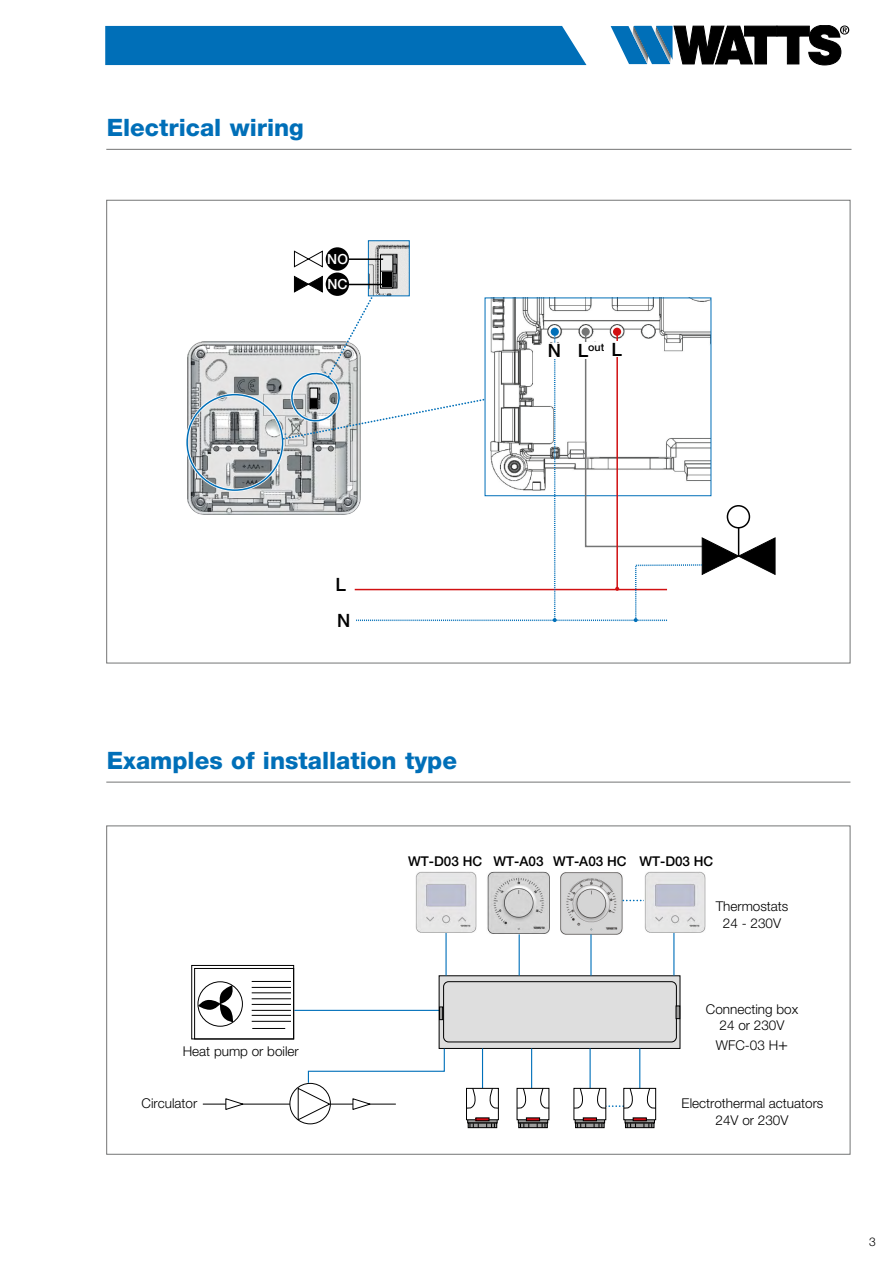
<style>
.page{position:relative;width:893px;height:1263px;background:#fff}
.page>*{position:absolute;margin:0;border:0;box-sizing:border-box;transform-origin:0 0}
.t1{font:800 24px "Helvetica Neue LT Std";color:#006fb8}
.t2{font:500 18.3px "Helvetica Neue LT Std";color:#000}
.t3{font:500 13.95px "Helvetica Neue LT Std";color:#fff}
.t4{font:300 13.5px/17.1px "Helvetica Neue LT Std";color:#000;text-align:center}
.t5{font:500 13.5px "Helvetica Neue LT Std";color:#000}
.t6{font:300 12px "Helvetica Neue LT Std";color:#000}
.t7{font:500 10.65px "Helvetica Neue LT Std";color:#000}
.s1{font-size:18.3px}
.s2{font-size:16.5px}
</style>
<div class="page">
<hr style="left:106px;top:149px;width:745px;height:1px;background:#747575">
<hr style="left:106px;top:782px;width:744px;height:1px;background:#747575">
<img style="left:187px;top:342px;width:95px;height:173px">
<img style="left:370px;top:242px;width:38px;height:8px">
<div style="left:368px;top:240px;width:42px;height:56px;border:1px solid #006fb8"></div>
<div style="left:186px;top:394px;width:97px;height:97px;border:2px solid #006fb8;border-radius:50%"></div>
<svg style="left:326px;top:247px;width:23px;height:24px"></svg>
<svg style="left:282px;top:250px;width:493px;height:372px"></svg>
<hr style="left:294px;top:1010px;width:147px;height:1px;background:#0070ba">
<img style="left:487px;top:871px;width:63px;height:63px">
<img style="left:560px;top:872px;width:63px;height:62px">
<div style="left:439px;top:976px;width:241px;height:72px;background:#dedede"></div>
<div style="left:439px;top:975px;width:241px;height:74px;border:1px solid #000"></div>
<div style="left:439px;top:1007px;width:4px;height:13px;border:1px solid #000"></div>
<div style="left:443px;top:981px;width:234px;height:61px;border:1px solid #000;border-radius:5px"></div>
<div style="left:676px;top:1006px;width:4px;height:13px;border:1px solid #000"></div>
<div style="left:194px;top:968px;width:100px;height:71px;border:1px solid #000"></div>
<div style="left:191px;top:965px;width:103px;height:74px;border:1px solid #000"></div>
<hr style="left:252px;top:981px;width:39px;height:1px;background:#000">
<hr style="left:252px;top:992px;width:39px;height:1px;background:#000">
<hr style="left:252px;top:1004px;width:39px;height:1px;background:#000">
<hr style="left:252px;top:1015px;width:39px;height:1px;background:#000">
<hr style="left:252px;top:1028px;width:33px;height:1px;background:#000">
<hr style="left:252px;top:987px;width:39px;height:1px;background:#000">
<hr style="left:252px;top:998px;width:39px;height:1px;background:#000">
<hr style="left:252px;top:1010px;width:39px;height:1px;background:#000">
<hr style="left:252px;top:1021px;width:39px;height:1px;background:#000">
<hr style="left:590px;top:934px;width:2px;height:41px;background:#0070ba">
<hr style="left:673px;top:932px;width:1px;height:43px;background:#0070ba">
<hr style="left:519px;top:934px;width:1px;height:41px;background:#0070ba">
<hr style="left:445px;top:931px;width:2px;height:44px;background:#0070ba">
<hr style="left:531px;top:1048px;width:1px;height:40px;background:#0070ba">
<hr style="left:482px;top:1048px;width:1px;height:40px;background:#0070ba">
<hr style="left:589px;top:1048px;width:2px;height:40px;background:#0070ba">
<hr style="left:639px;top:1048px;width:1px;height:40px;background:#0070ba">
<svg style="left:623px;top:900px;width:21px;height:1px"></svg>
<img style="left:415px;top:871px;width:61px;height:61px">
<img style="left:644px;top:871px;width:61px;height:61px">
<hr style="left:203px;top:1104px;width:193px;height:1px;background:#000">
<svg style="left:225px;top:1098px;width:19px;height:12px"></svg>
<div style="left:198px;top:981px;width:45px;height:45px;border:1px solid #000;border-radius:50%"></div>
<svg style="left:198px;top:985px;width:36px;height:37px"></svg>
<div style="left:575px;top:1119px;width:30px;height:4px;border:1px solid #000"></div>
<div style="left:574px;top:1088px;width:32px;height:32px;border:1px solid #000"></div>
<svg style="left:573px;top:1088px;width:11px;height:22px"></svg>
<div style="left:575px;top:1123px;width:29px;height:5px;border:1px solid #000"></div>
<svg style="left:577px;top:1118px;width:26px;height:10px"></svg>
<div style="left:518px;top:1119px;width:30px;height:4px;border:1px solid #000"></div>
<div style="left:517px;top:1088px;width:32px;height:32px;border:1px solid #000"></div>
<svg style="left:517px;top:1088px;width:10px;height:22px"></svg>
<svg style="left:539px;top:1088px;width:11px;height:22px"></svg>
<div style="left:526px;top:1117px;width:14px;height:4px;border:1px solid #000"></div>
<div style="left:518px;top:1123px;width:29px;height:5px;border:1px solid #000"></div>
<svg style="left:520px;top:1123px;width:9px;height:5px"></svg>
<svg style="left:537px;top:1123px;width:9px;height:5px"></svg>
<div style="left:467px;top:1119px;width:30px;height:4px;border:1px solid #000"></div>
<div style="left:466px;top:1088px;width:33px;height:32px;border:1px solid #000"></div>
<svg style="left:466px;top:1088px;width:11px;height:22px"></svg>
<svg style="left:488px;top:1088px;width:11px;height:22px"></svg>
<div style="left:468px;top:1123px;width:29px;height:5px;border:1px solid #000"></div>
<svg style="left:470px;top:1118px;width:25px;height:10px"></svg>
<div style="left:625px;top:1119px;width:30px;height:4px;border:1px solid #000"></div>
<div style="left:623px;top:1088px;width:33px;height:32px;border:1px solid #000"></div>
<svg style="left:596px;top:1088px;width:38px;height:22px"></svg>
<svg style="left:646px;top:1088px;width:10px;height:22px"></svg>
<div style="left:625px;top:1123px;width:29px;height:5px;border:1px solid #000"></div>
<svg style="left:627px;top:1118px;width:25px;height:10px"></svg>
<svg style="left:290px;top:1083px;width:40px;height:41px"></svg>
<div style="left:290px;top:1083px;width:41px;height:41px;border:1px solid #000;border-radius:50%"></div>
<svg style="left:298px;top:1047px;width:147px;height:73px"></svg>
<div style="left:105px;top:26px;width:481px;height:39px;background:#006fb8"></div>
<svg style="left:611px;top:25px;width:238px;height:40px"></svg>
<h1 class="t1" style="left:107px;top:113px;width:199px">Electrical wiring</h1>
<p class="t3" style="left:327px;top:251px;width:22px">NO</p>
<p class="t3" style="left:328px;top:276px;width:22px">NC</p>
<h2 class="t2" style="left:548px;top:340px;width:15px">N</h2>
<p class="t7" style="left:578px;top:341px;width:46px"><span class="s1">L</span>out <span class="s1">L</span></p>
<h2 class="t2" style="left:336px;top:573px;width:12px">L</h2>
<h2 class="t2" style="left:337px;top:609px;width:15px">N</h2>
<h1 class="t1" style="left:107px;top:746px;width:352px">Examples of installation type</h1>
<p class="t5" style="left:408px;top:853px;width:307px">WT-D03 HC WT-A03 WT-A03 HC WT-D03 HC</p>
<p class="t4" style="left:716px;top:897px;width:74px">Thermostats<br>24 - 230V</p>
<p class="t4" style="left:706px;top:1001px;width:94px;line-height:16.2px">Connecting box<br>24 or 230V</p>
<p class="t4" style="left:716px;top:1036px;width:74px">WFC-03 H<span class="s2">+</span></p>
<p class="t4" style="left:183px;top:1043px;width:118px">Heat pump or boiler</p>
<p class="t4" style="left:142px;top:1094px;width:57px">Circulator</p>
<p class="t4" style="left:682px;top:1094px;width:143px">Electrothermal actuators<br>24V or 230V</p>
<p class="t6" style="left:869px;top:1234px;width:8px">3</p>
</div>
